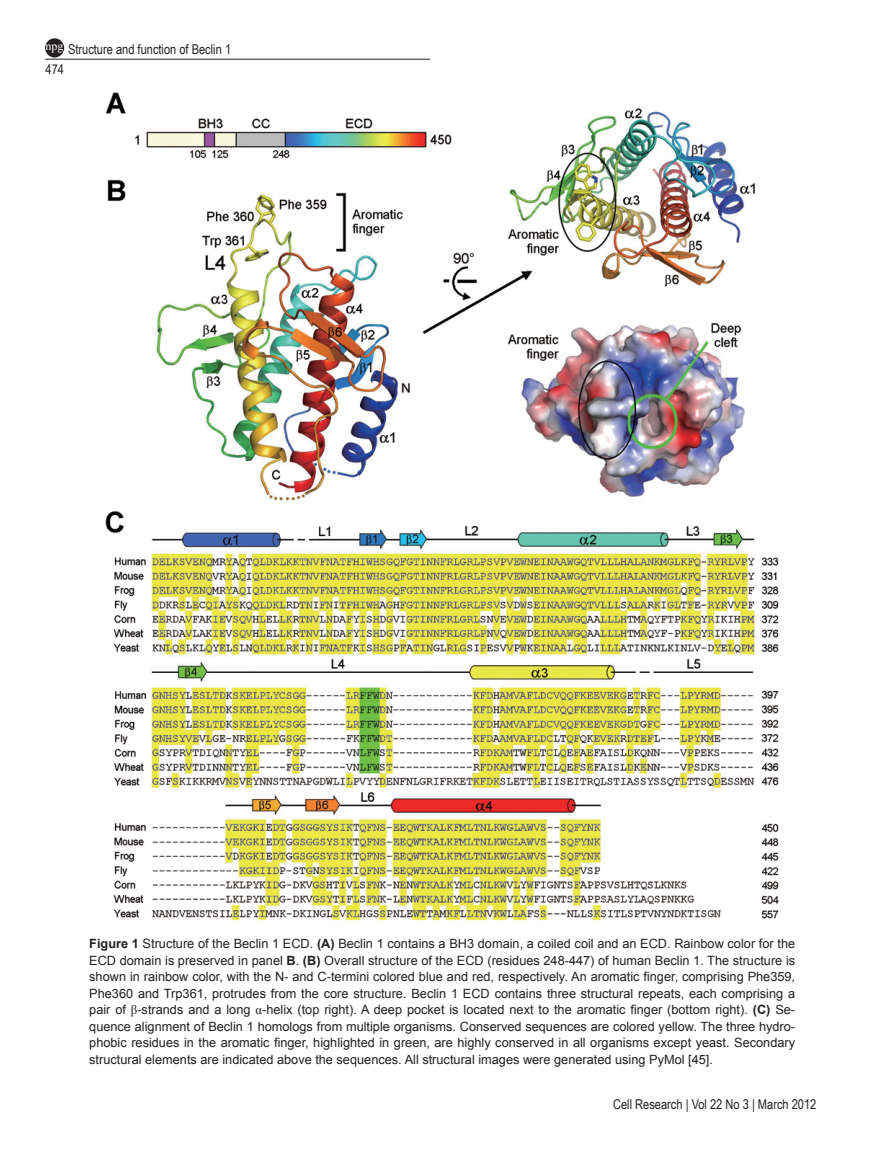
<style>
.page{position:relative;width:893px;height:1170px;background:#fff}
.page>*{position:absolute;margin:0;border:0;box-sizing:border-box;transform-origin:0 0}
.t1{font:13.5px "Arial Narrow";color:#231f20}
.t2{font:12.75px/16.5px "Arial";color:#231f20;text-align:justify}
.t3{font:12px "Times New Roman";color:#fff}
.s1{font-weight:700}
.s2{font-family:"Times New Roman"}
</style>
<div class="page">
<hr style="left:45px;top:59px;width:385px;height:1px;background:#231f20">
<div style="left:46px;top:39px;width:17px;height:18px;background:#231f20;border-radius:50%"></div>
<div style="left:45px;top:38px;width:19px;height:19px;border:2px solid #231f20;border-radius:50%"></div>
<img style="left:105px;top:92px;width:674px;height:829px">
<p class="t1" style="left:68px;top:39px;width:165px">Structure and function of Beclin 1</p>
<p class="t3" style="left:46px;top:38px;width:19px">npg</p>
<p class="t1" style="left:46px;top:59px;width:20px">474</p>
<p class="t2" style="left:89px;top:935px;width:707px"><span class="s1">Figure 1</span> Structure of the Beclin 1 ECD. <span class="s1">(A)</span> Beclin 1 contains a BH3 domain, a coiled coil and an ECD. Rainbow color for the ECD domain is preserved in panel <span class="s1">B</span>. <span class="s1">(B)</span> Overall structure of the ECD (residues 248-447) of human Beclin 1. The structure is shown in rainbow color, with the N- and C-termini colored blue and red, respectively. An aromatic finger, comprising Phe359, Phe360 and Trp361, protrudes from the core structure. Beclin 1 ECD contains three structural repeats, each comprising a pair of <span class="s2">β</span>-strands and a long <span class="s2">α</span>-helix (top right). A deep pocket is located next to the aromatic finger (bottom right). <span class="s1">(C)</span> Se&shy;quence alignment of Beclin 1 homologs from multiple organisms. Conserved sequences are colored yellow. The three hydro&shy;phobic residues in the aromatic finger, highlighted in green, are highly conserved in all organisms except yeast. Secondary structural elements are indicated above the sequences. All structural images were generated using PyMol [45].</p>
<p class="t1" style="left:613px;top:1094px;width:205px">Cell Research | Vol 22 No 3 | March 2012</p>
</div>
